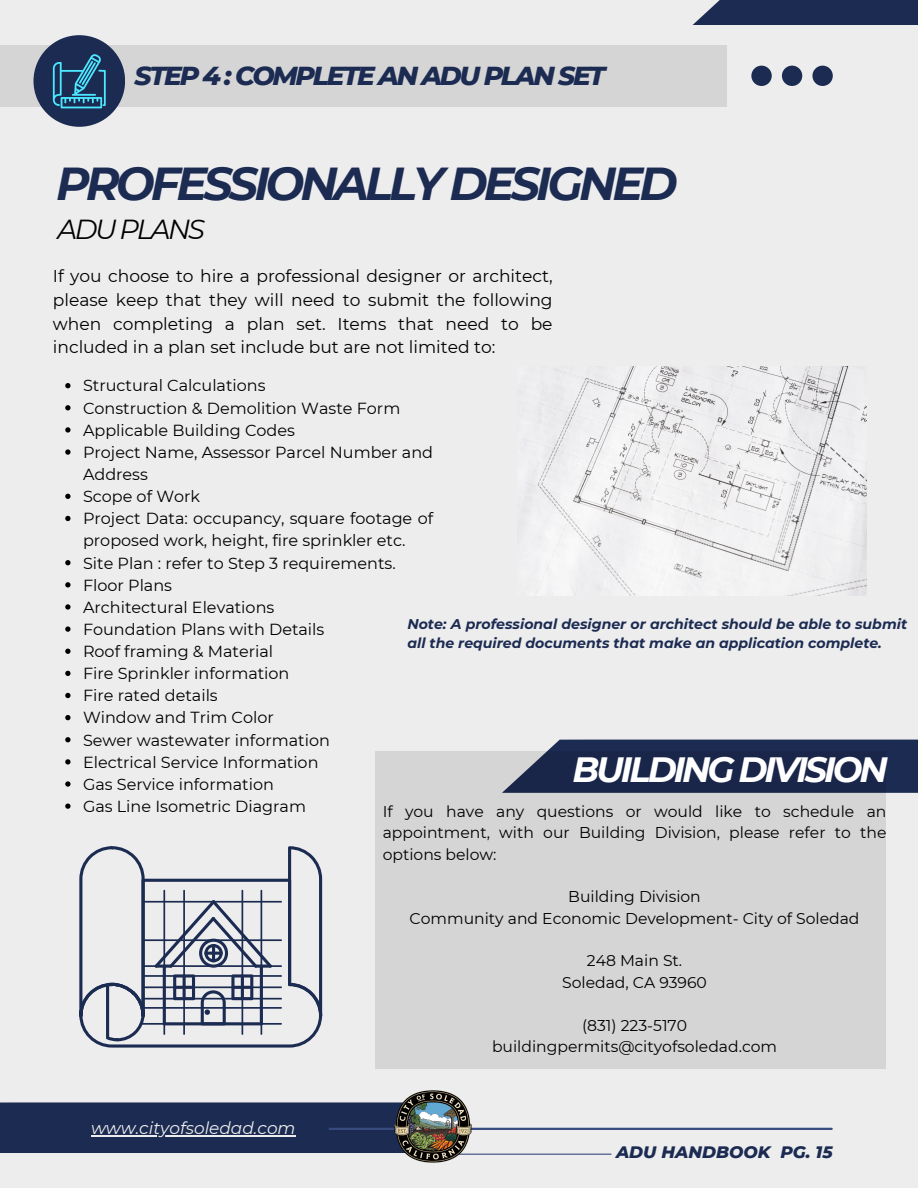
<style>
.page{position:relative;width:918px;height:1188px;background:#ededed}
.page>*{position:absolute;margin:0;border:0;box-sizing:border-box;transform-origin:0 0}
.t1{font:italic 700 46.05px "Montserrat";letter-spacing:-.085em;color:#1c2b52}
.t2{font:italic 700 35.1px "Montserrat";letter-spacing:-.085em;color:#fff}
.t3{font:italic 27.45px "Montserrat";letter-spacing:-.085em;color:#000}
.t4{font:italic 800 26.55px "Montserrat";letter-spacing:-.085em;color:#1c2b52}
.t5{font:17.1px/23.7px "Montserrat";color:#000;text-align:justify}
.t6{font:italic 16.95px "Montserrat";color:#ededed}
.t7{font:italic 800 16.95px "Montserrat";color:#1c2b52}
.t8{font:16.05px/22.2px "Montserrat";color:#000}
.t9{font:15.6px/21.3px "Montserrat";color:#000;text-align:center}
.t10{font:italic 700 14.1px/19.2px "Montserrat";color:#1c2b52}
</style>
<div class="page">
<svg style="left:502px;top:740px;width:416px;height:53px"></svg>
<svg style="left:375px;top:752px;width:511px;height:317px;fill:#d5d5d5"></svg>
<div style="left:0;top:1102px;width:393px;height:51px;background:#1c2b52"></div>
<div style="left:692px;top:0;width:226px;height:25px;background:#1c2b52"></div>
<hr style="left:91px;top:1135px;width:205px;height:1px;background:#ededed">
<hr style="left:330px;top:1128px;width:502px;height:2px;background:#374b80">
<hr style="left:435px;top:1154px;width:176px;height:1px;background:#374b80">
<svg style="left:751px;top:66px;width:81px;height:20px"></svg>
<div style="left:0;top:45px;width:727px;height:62px;background:#d5d5d5"></div>
<div style="left:33px;top:35px;width:92px;height:92px;background:#1c2b52;border-radius:50%"></div>
<img style="left:393px;top:1090px;width:84px;height:73px">
<svg style="left:53px;top:54px;width:53px;height:54px"></svg>
<img style="left:525px;top:366px;width:341px;height:229px">
<svg style="left:79px;top:846px;width:243px;height:201px"></svg>
<svg style="left:65px;top:383px;width:6px;height:5px"></svg>
<svg style="left:65px;top:405px;width:6px;height:5px"></svg>
<svg style="left:65px;top:427px;width:6px;height:6px"></svg>
<svg style="left:65px;top:449px;width:6px;height:6px"></svg>
<svg style="left:65px;top:494px;width:6px;height:5px"></svg>
<svg style="left:65px;top:516px;width:6px;height:5px"></svg>
<svg style="left:65px;top:560px;width:6px;height:5px"></svg>
<svg style="left:65px;top:582px;width:6px;height:5px"></svg>
<svg style="left:65px;top:604px;width:6px;height:6px"></svg>
<svg style="left:65px;top:626px;width:6px;height:6px"></svg>
<svg style="left:65px;top:649px;width:6px;height:5px"></svg>
<svg style="left:65px;top:671px;width:6px;height:5px"></svg>
<svg style="left:65px;top:693px;width:6px;height:5px"></svg>
<svg style="left:65px;top:715px;width:6px;height:5px"></svg>
<svg style="left:65px;top:737px;width:6px;height:5px"></svg>
<svg style="left:65px;top:759px;width:6px;height:6px"></svg>
<svg style="left:65px;top:781px;width:6px;height:6px"></svg>
<svg style="left:65px;top:804px;width:6px;height:5px"></svg>
<h3 class="t4" style="left:135px;top:59px;width:472px">STEP 4 : COMPLETE AN ADU PLAN SET</h3>
<h1 class="t1" style="left:56px;top:155px;width:623px">PROFESSIONALLY DESIGNED</h1>
<h3 class="t3" style="left:57px;top:212px;width:149px">ADU PLANS</h3>
<p class="t5" style="left:53px;top:264px;width:501px">If you choose to hire a professional designer or architect, please keep that they will need to submit the following when completing a plan set. Items that need to be included in a plan set include but are not limited to:</p>
<p class="t8" style="left:83px;top:375px;width:352px">Structural Calculations<br>Construction &amp; Demolition Waste Form<br>Applicable Building Codes<br>Project Name, Assessor Parcel Number and<br>Address<br>Scope of Work<br>Project Data: occupancy, square footage of proposed work, height, fire sprinkler etc.<br>Site Plan : refer to Step 3 requirements.<br>Floor Plans<br>Architectural Elevations<br>Foundation Plans with Details<br>Roof framing &amp; Material<br>Fire Sprinkler information<br>Fire rated details<br>Window and Trim Color<br>Sewer wastewater information<br>Electrical Service Information<br>Gas Service information<br>Gas Line Isometric Diagram</p>
<p class="t10" style="left:407px;top:614px;width:501px">Note: A professional designer or architect should be able to submit all the required documents that make an application complete.</p>
<h2 class="t2" style="left:572px;top:748px;width:317px">BUILDING DIVISION</h2>
<p class="t9" style="left:383px;top:801px;width:505px;text-align:justify">If you have any questions or would like to schedule an appointment, with our Building Division, please refer to the options below:</p>
<p class="t9" style="left:410px;top:886px;width:451px">Building Division<br>Community and Economic Development- City of Soledad</p>
<p class="t9" style="left:562px;top:950px;width:146px">248 Main St.<br>Soledad, CA 93960</p>
<p class="t9" style="left:492px;top:1014px;width:287px">(831) 223-5170 buildingpermits@cityofsoledad.com</p>
<p class="t6" style="left:91px;top:1118px;width:206px">www.cityofsoledad.com</p>
<p class="t7" style="left:616px;top:1141px;width:218px">ADU HANDBOOK PG. 15</p>
</div>
